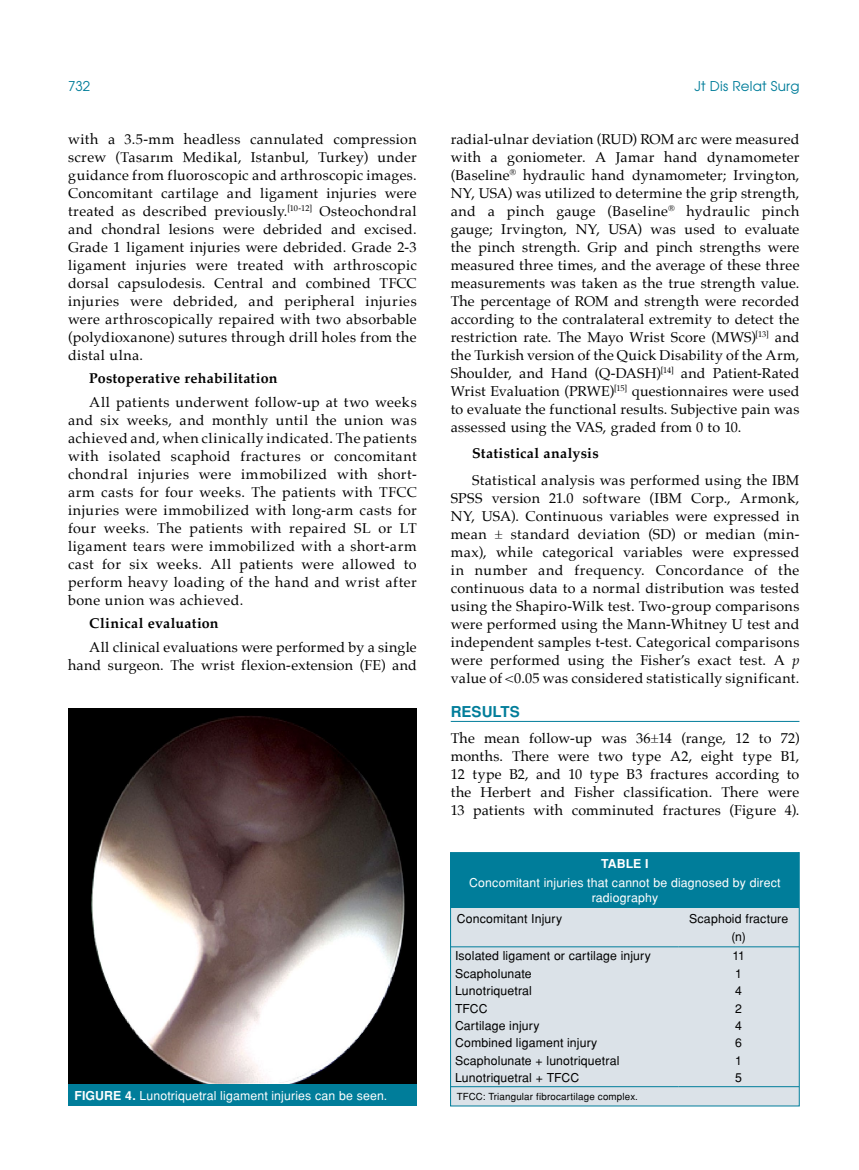
<style>
.page{position:relative;width:859px;height:1170px;background:#fff}
.page>*{position:absolute;margin:0;border:0;box-sizing:border-box;transform-origin:0 0}
.t1{font:700 15px "Helvetica Tr";letter-spacing:.005em;color:#007d9a}
.t2{font:14.25px/18px "Palatino";letter-spacing:.02em;color:#000;text-align:justify}
.t3{font:700 14.25px "Palatino";letter-spacing:.02em;color:#000}
.t4{font:13.5px "Avant Garde Tr";letter-spacing:.015em;color:#007d9a}
.t5{font:12.3px/18.3px "Helvetica Normal Tr";letter-spacing:.01em;color:#000;text-align:center}
.t6{font:12.3px/14.7px "Helvetica Normal Tr";letter-spacing:.01em;color:#fff;text-align:center}
.t7{font:700 12.3px "Helvetica Tr";color:#fff}
.t8{font:9.75px "Helvetica Normal Tr";letter-spacing:.02em;color:#000}
.s1{font-style:italic}
.s2{font-family:"Helvetica Tr";font-weight:700}
</style>
<div class="page">
<hr style="left:451px;top:721px;width:348px;height:1px;background:#007d9a">
<img style="left:68px;top:708px;width:349px;height:376px">
<div style="left:68px;top:1084px;width:349px;height:22px;background:#007d9a"></div>
<div style="left:451px;top:852px;width:348px;height:253px;background:#dbe2e8"></div>
<div style="left:451px;top:852px;width:348px;height:55px;background:#007d9a"></div>
<hr style="left:451px;top:1086px;width:227px;height:1px;background:#007d9a">
<hr style="left:678px;top:1086px;width:121px;height:1px;background:#007d9a">
<hr style="left:451px;top:946px;width:227px;height:1px;background:#007d9a">
<hr style="left:678px;top:946px;width:121px;height:1px;background:#007d9a">
<div style="left:450px;top:852px;width:349px;height:254px;border:1px solid #007d9a"></div>
<p class="t4" style="left:68px;top:77px;width:24px">732</p>
<p class="t4" style="left:694px;top:77px;width:106px">Jt Dis Relat Surg</p>
<p class="t2" style="left:68px;top:130px;width:350px">with a 3.5-mm headless cannulated compression screw (Tasarım Medikal, Istanbul, Turkey) under guidance from fluoroscopic and arthroscopic images.<br>Concomitant cartilage and ligament injuries were treated as described previously.<sup>[10-12]</sup> Osteochondral and chondral lesions were debrided and excised.<br>Grade 1 ligament injuries were debrided. Grade 2-3 ligament injuries were treated with arthroscopic dorsal capsulodesis. Central and combined TFCC injuries were debrided, and peripheral injuries were arthroscopically repaired with two absorbable (polydioxanone) sutures through drill holes from the distal ulna.</p>
<p class="t3" style="left:89px;top:366px;width:190px">Postoperative rehabilitation</p>
<p class="t2" style="left:68px;top:393px;width:350px;text-indent:21px">All patients underwent follow-up at two weeks and six weeks, and monthly until the union was achieved and, when clinically indicated. The patients with isolated scaphoid fractures or concomitant chondral injuries were immobilized with short&shy;arm casts for four weeks. The patients with TFCC injuries were immobilized with long-arm casts for four weeks. The patients with repaired SL or LT ligament tears were immobilized with a short-arm cast for six weeks. All patients were allowed to perform heavy loading of the hand and wrist after bone union was achieved.</p>
<p class="t3" style="left:89px;top:611px;width:131px">Clinical evaluation</p>
<p class="t2" style="left:68px;top:638px;width:350px;text-align:right">All clinical evaluations were performed by a single hand surgeon. The wrist flexion-extension (FE) and</p>
<p class="t2" style="left:451px;top:130px;width:350px">radial-ulnar deviation (RUD) ROM arc were measured with a goniometer. A Jamar hand dynamometer (Baseline<sup>®</sup> hydraulic hand dynamometer; Irvington, NY, USA) was utilized to determine the grip strength, and a pinch gauge (Baseline<sup>®</sup> hydraulic pinch gauge; Irvington, NY, USA) was used to evaluate the pinch strength. Grip and pinch strengths were measured three times, and the average of these three measurements was taken as the true strength value.<br>The percentage of ROM and strength were recorded according to the contralateral extremity to detect the restriction rate. The Mayo Wrist Score (MWS)<sup>[13]</sup> and the Turkish version of the Quick Disability of the Arm, Shoulder, and Hand (Q-DASH)<sup>[14]</sup> and Patient-Rated Wrist Evaluation (PRWE)<sup>[15]</sup> questionnaires were used to evaluate the functional results. Subjective pain was assessed using the VAS, graded from 0 to 10.</p>
<p class="t3" style="left:472px;top:441px;width:128px">Statistical analysis</p>
<p class="t2" style="left:451px;top:471px;width:350px;text-indent:21px">Statistical analysis was performed using the IBM SPSS version 21.0 software (IBM Corp., Armonk, NY, USA). Continuous variables were expressed in mean ± standard deviation (SD) or median (min&shy;max), while categorical variables were expressed in number and frequency. Concordance of the continuous data to a normal distribution was tested using the Shapiro-Wilk test. Two-group comparisons were performed using the Mann-Whitney U test and independent samples t-test. Categorical comparisons were performed using the Fisher’s exact test. A <span class="s1">p </span>value of &lt;0.05 was considered statistically significant.</p>
<p class="t1" style="left:451px;top:702px;width:71px">RESULTS</p>
<p class="t2" style="left:451px;top:729px;width:350px">The mean follow-up was 36±14 (range, 12 to 72) months. There were two type A2, eight type B1, 12 type B2, and 10 type B3 fractures according to the Herbert and Fisher classification. There were 13 patients with comminuted fractures (Figure 4).</p>
<p class="t6" style="left:74px;top:1087px;width:314px"><span class="s2">FIGURE 4.</span> Lunotriquetral ligament injuries can be seen.</p>
<p class="t7" style="left:601px;top:856px;width:49px">Table I</p>
<p class="t6" style="left:469px;top:875px;width:313px">Concomitant injuries that cannot be diagnosed by direct radiography</p>
<p class="t5" style="left:457px;top:908px;width:107px">Concomitant Injury</p>
<p class="t5" style="left:689px;top:908px;width:101px">Scaphoid fracture (n)</p>
<p class="t5" style="left:455px;top:946px;width:197px">Isolated ligament or cartilage injury</p>
<p class="t5" style="left:732px;top:946px;width:14px">11</p>
<p class="t5" style="left:455px;top:963px;width:78px">Scapholunate</p>
<p class="t5" style="left:735px;top:963px;width:8px">1</p>
<p class="t5" style="left:455px;top:981px;width:79px">Lunotriquetral</p>
<p class="t5" style="left:735px;top:981px;width:8px">4</p>
<p class="t5" style="left:455px;top:998px;width:34px">TFCC</p>
<p class="t5" style="left:735px;top:998px;width:8px">2</p>
<p class="t5" style="left:455px;top:1016px;width:86px">Cartilage injury</p>
<p class="t5" style="left:735px;top:1016px;width:8px">4</p>
<p class="t5" style="left:455px;top:1033px;width:144px">Combined ligament injury</p>
<p class="t5" style="left:735px;top:1033px;width:8px">6</p>
<p class="t5" style="left:455px;top:1051px;width:166px">Scapholunate + lunotriquetral</p>
<p class="t5" style="left:735px;top:1051px;width:8px">1</p>
<p class="t5" style="left:455px;top:1068px;width:126px">Lunotriquetral + TFCC</p>
<p class="t5" style="left:735px;top:1068px;width:8px">5</p>
<p class="t8" style="left:457px;top:1090px;width:183px">TFCC: Triangular fibrocartilage complex.</p>
</div>
